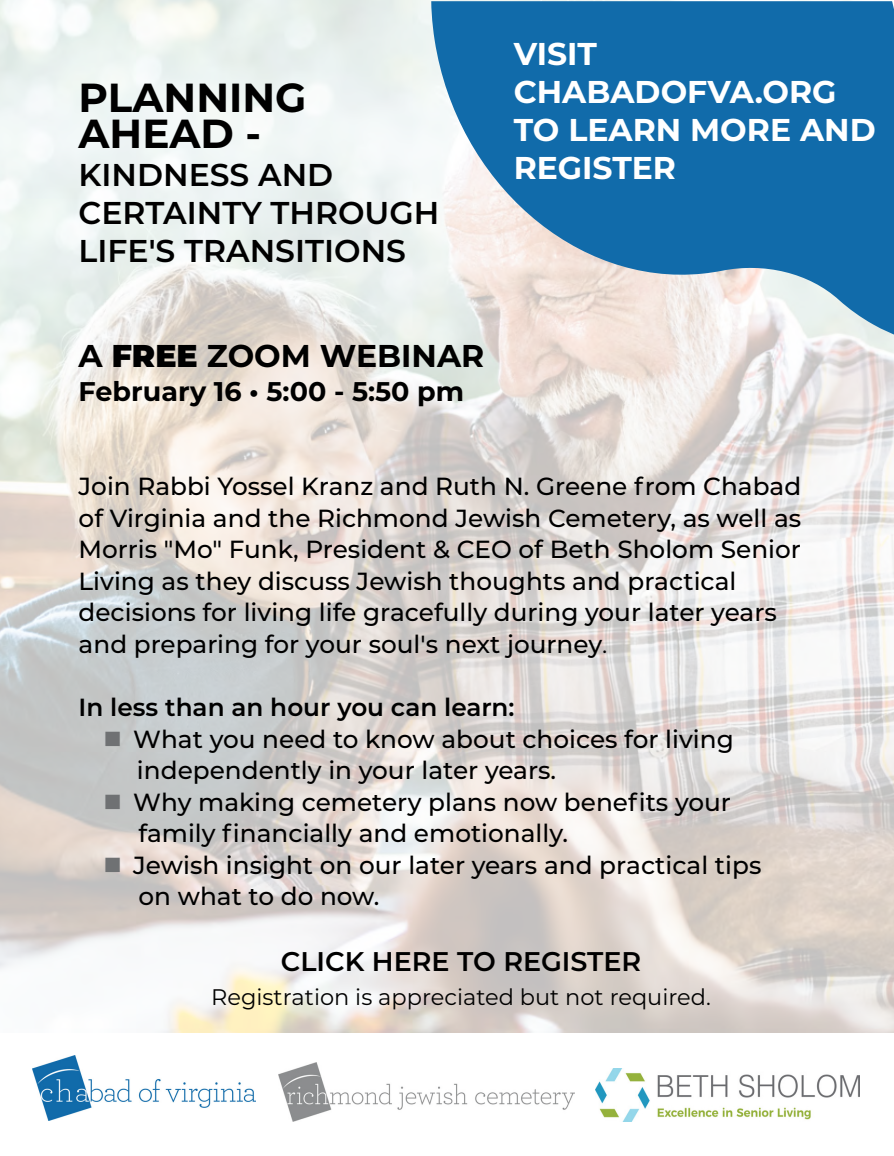
<style>
.page{position:relative;width:894px;height:1156px;background:#fff}
.page>*{position:absolute;margin:0;border:0;box-sizing:border-box;transform-origin:0 0}
.t1{font:700 40.5px/36px "Montserrat";color:#000}
.t2{font:600 31.5px/37.8px "Montserrat";color:#000}
.t3{font:700 31.5px/37.8px "Montserrat";color:#fff}
.t4{font:700 31.5px "Montserrat";color:#000}
.t5{font:700 27px "Montserrat";color:#000}
.t6{font:600 27px "Montserrat";color:#000}
.t7{font:500 24.75px/31.5px "Montserrat";color:#000}
.t8{font:600 24.75px "Montserrat";color:#000}
.t9{font:22.5px "Montserrat";color:#000}
.s1{font-weight:900}
.s2{font-weight:400}
.s3{color:#6f7173}
</style>
<div class="page">
<img style="left:0;top:0;width:894px;height:1032px">
<svg style="left:412px;top:1px;width:482px;height:367px;background:#6098bf"></svg>
<img style="left:32px;top:1055px;width:224px;height:65px">
<img style="left:278px;top:1062px;width:297px;height:58px">
<img style="left:595px;top:1068px;width:264px;height:53px">
<h1 class="t1" style="left:79px;top:78px;width:229px">PLANNING<br>AHEAD -</h1>
<p class="t2" style="left:79px;top:154px;width:362px">KINDNESS AND<br>CERTAINTY THROUGH<br>LIFE'S TRANSITIONS</p>
<p class="t3" style="left:514px;top:33px;width:363px">VISIT<br>CHABADOFVA.ORG<br>TO LEARN MORE AND<br>REGISTER</p>
<p class="t4" style="left:79px;top:333px;width:407px">A <span class="s1">FREE</span> ZOOM WEBINAR</p>
<p class="t5" style="left:79px;top:371px;width:387px">February 16 • 5:00 - 5:50 pm</p>
<p class="t7" style="left:79px;top:469px;width:724px">Join Rabbi Yossel Kranz and Ruth N. Greene from Chabad of Virginia and the Richmond Jewish Cemetery, as well as Morris "Mo" Funk, President &amp; CEO of Beth Sholom Senior Living as they discuss Jewish thoughts and practical decisions for living life gracefully during your later years and preparing for your soul's next journey<span class="s2">.</span></p>
<p class="t8" style="left:79px;top:689px;width:437px">In less than an hour you can learn:</p>
<p class="t7" style="left:137px;top:721px;width:598px;text-indent:-34px"><span class="s3">■</span> What you need to know about choices for living independently in your later years.</p>
<p class="t7" style="left:139px;top:785px;width:594px;text-indent:-35px"><span class="s3">■</span> Why making cemetery plans now benefits your family financially and emotionally.</p>
<p class="t7" style="left:139px;top:848px;width:624px;text-indent:-35px"><span class="s3">■</span> Jewish insight on our later years and practical tips on what to do now.</p>
<p class="t6" style="left:281px;top:942px;width:362px">CLICK HERE TO REGISTER</p>
<p class="t9" style="left:211px;top:981px;width:501px">Registration is appreciated but not required.</p>
</div>
